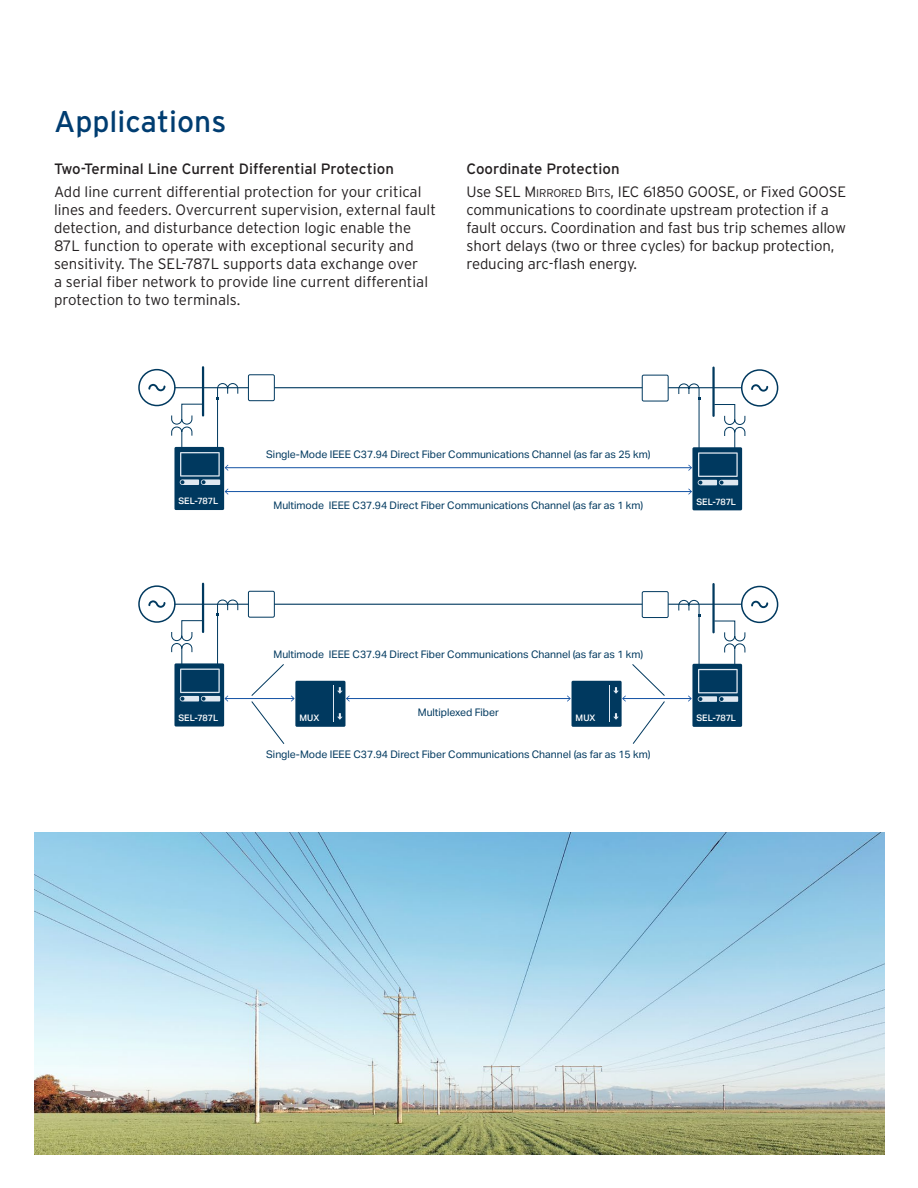
<style>
.page{position:relative;width:918px;height:1188px;background:#fff}
.page>*{position:absolute;margin:0;border:0;box-sizing:border-box;transform-origin:0 0}
.Heading___h1{font:30px "Interstate Poly";color:#003d71}
.Body_Copy___p{font:300 15px/18px "Interstate Poly";letter-spacing:-.01em;color:#231f20}
.Body_Sub___h3{font:15px "Interstate Poly";color:#231f20}
.t1{font:10.5px "Aktiv Grotesk";color:#00395f}
.t2{font:500 9px "Aktiv Grotesk";color:#fff}
.s1{font-style:inherit}
.s2{font-size:11.25px}
</style>
<div class="page">
<img style="left:34px;top:833px;width:850px;height:322px">
<hr style="left:175px;top:387px;width:566px;height:1px;background:#00395f">
<hr style="left:202px;top:367px;width:2px;height:48px;background:#00395f">
<hr style="left:225px;top:467px;width:466px;height:1px;background:#1352a4">
<hr style="left:225px;top:491px;width:466px;height:1px;background:#1352a4">
<div style="left:248px;top:375px;width:26px;height:26px;background:#fff;border-radius:2px"></div>
<div style="left:248px;top:374px;width:27px;height:27px;border:1px solid #00395f;border-radius:2px"></div>
<div style="left:174px;top:447px;width:50px;height:63px;background:#00395f;border-radius:2px"></div>
<svg style="left:171px;top:383px;width:68px;height:112px"></svg>
<div style="left:138px;top:369px;width:38px;height:37px;border:2px solid #00395f;border-radius:50%"></div>
<svg style="left:148px;top:384px;width:17px;height:7px"></svg>
<hr style="left:712px;top:368px;width:3px;height:48px;background:#00395f">
<div style="left:642px;top:375px;width:26px;height:26px;background:#fff;border-radius:2px"></div>
<div style="left:642px;top:375px;width:27px;height:26px;border:1px solid #00395f;border-radius:2px"></div>
<div style="left:692px;top:447px;width:50px;height:63px;background:#00395f;border-radius:2px"></div>
<div style="left:741px;top:369px;width:37px;height:38px;border:2px solid #00395f;border-radius:50%"></div>
<svg style="left:678px;top:383px;width:90px;height:112px"></svg>
<hr style="left:175px;top:604px;width:566px;height:1px;background:#00395f">
<hr style="left:202px;top:584px;width:2px;height:48px;background:#00395f">
<hr style="left:225px;top:698px;width:69px;height:1px;background:#1352a4">
<div style="left:248px;top:591px;width:26px;height:26px;background:#fff;border-radius:2px"></div>
<div style="left:248px;top:591px;width:27px;height:27px;border:1px solid #00395f;border-radius:2px"></div>
<div style="left:174px;top:663px;width:50px;height:64px;background:#00395f;border-radius:2px"></div>
<svg style="left:171px;top:599px;width:68px;height:103px"></svg>
<div style="left:138px;top:585px;width:38px;height:38px;border:2px solid #00395f;border-radius:50%"></div>
<svg style="left:148px;top:600px;width:17px;height:8px"></svg>
<hr style="left:712px;top:584px;width:3px;height:48px;background:#00395f">
<div style="left:642px;top:592px;width:26px;height:26px;background:#fff;border-radius:2px"></div>
<div style="left:642px;top:591px;width:27px;height:27px;border:1px solid #00395f;border-radius:2px"></div>
<div style="left:692px;top:664px;width:50px;height:63px;background:#00395f;border-radius:2px"></div>
<div style="left:741px;top:586px;width:37px;height:37px;border:2px solid #00395f;border-radius:50%"></div>
<hr style="left:623px;top:698px;width:68px;height:1px;background:#1352a4">
<svg style="left:678px;top:600px;width:90px;height:102px"></svg>
<svg style="left:251px;top:664px;width:414px;height:80px"></svg>
<p class="Heading___h1" style="left:54px;top:100px;width:174px">Applications</p>
<p class="Body_Sub___h3" style="left:54px;top:158px;width:341px">Two-Terminal Line Current Differential Protection</p>
<p class="Body_Copy___p" style="left:54px;top:181px;width:383px">Add line current differential protection for your critical lines and feeders. Overcurrent supervision, external fault detection, and disturbance detection logic enable the 87L function to operate with exceptional security and sensitivity. The SEL-787L supports data exchange over<br>a serial fiber network to provide line current differential protection to two terminals.</p>
<p class="Body_Sub___h3" style="left:467px;top:158px;width:155px">Coordinate Protection</p>
<p class="Body_Copy___p" style="left:467px;top:181px;width:381px">Use SEL <span class="s1">M</span><span class="s2">IRRORED</span> <span class="s1">B</span><span class="s2">ITS</span>, IEC 61850 GOOSE, or Fixed GOOSE communications to coordinate upstream protection if a fault occurs. Coordination and fast bus trip schemes allow short delays (two or three cycles) for backup protection, reducing arc-flash energy.</p>
<p class="t1" style="left:266px;top:448px;width:386px">Single-Mode IEEE C37.94 Direct Fiber Communications Channel (as far as 25 km)</p>
<p class="t2" style="left:178px;top:496px;width:41px">SEL-787L</p>
<p class="t2" style="left:696px;top:496px;width:41px">SEL-787L</p>
<p class="t1" style="left:273px;top:498px;width:371px">Multimode IEEE C37.94 Direct Fiber Communications Channel (as far as 1 km)</p>
<p class="t1" style="left:273px;top:647px;width:371px">Multimode IEEE C37.94 Direct Fiber Communications Channel (as far as 1 km)</p>
<p class="t1" style="left:418px;top:705px;width:83px">Multiplexed Fiber</p>
<p class="t2" style="left:178px;top:713px;width:41px">SEL-787L</p>
<p class="t2" style="left:300px;top:713px;width:21px">MUX</p>
<p class="t2" style="left:576px;top:713px;width:21px">MUX</p>
<p class="t2" style="left:696px;top:713px;width:41px">SEL-787L</p>
<p class="t1" style="left:266px;top:747px;width:386px">Single-Mode IEEE C37.94 Direct Fiber Communications Channel (as far as 15 km)</p>
</div>
